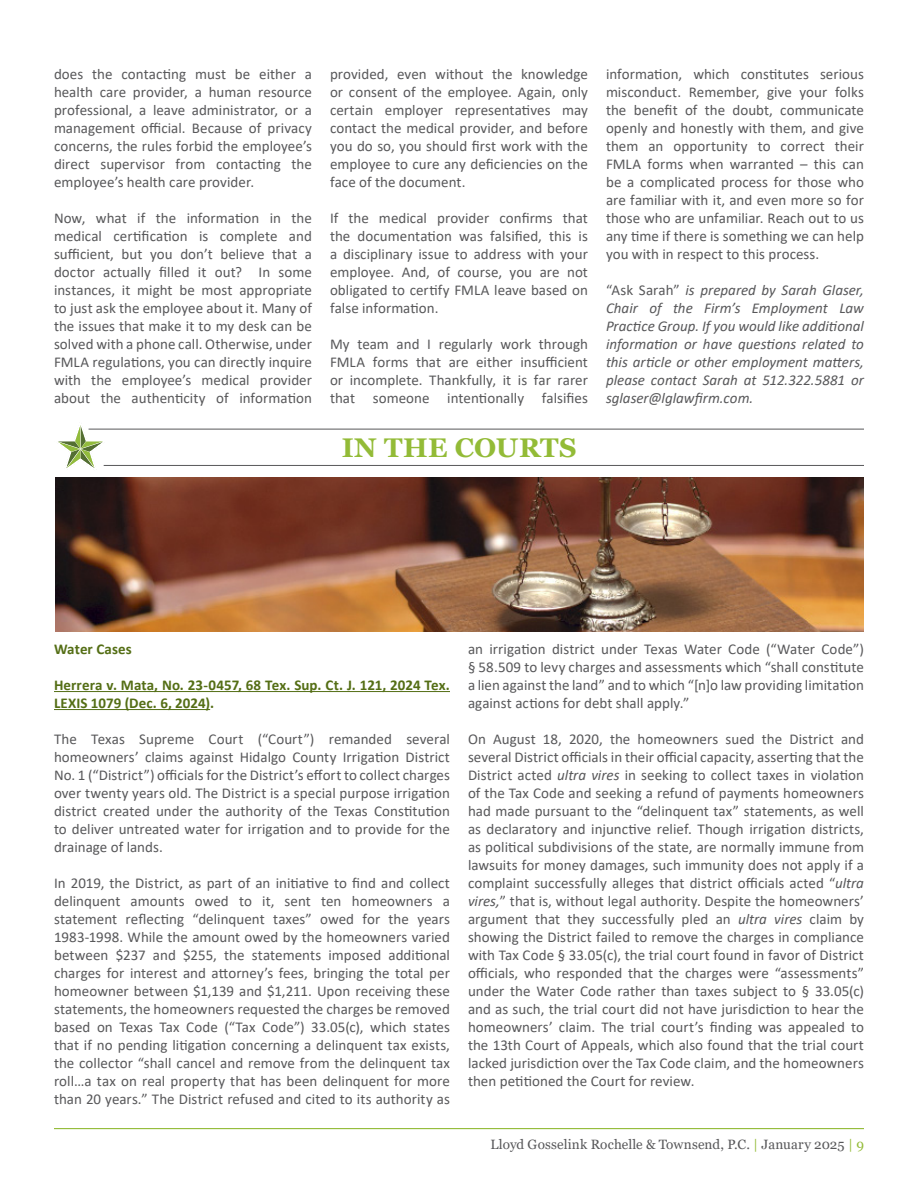
<style>
.page{position:relative;width:918px;height:1188px;background:#fff}
.page>*{position:absolute;margin:0;border:0;box-sizing:border-box;transform-origin:0 0}
.Heading{font:700 27px "Georgia";letter-spacing:.01em;color:#93bb37}
.body{font:15px/18px "Calibri";letter-spacing:.005em;color:#58585a;text-align:justify}
.body-2{font:italic 15px/18px "Calibri";color:#58585a;text-align:justify}
.body-3{font:700 15px/18px "Calibri";letter-spacing:.005em;color:#546e15}
.t1{font:13.5px "Georgia";letter-spacing:.01em;color:#58585a}
.s1{font-style:normal}
.s2{font-style:italic}
.s3{color:#93bb37}
</style>
<div class="page">
<hr style="left:54px;top:1128px;width:810px;height:1px;background:#93bb37">
<hr style="left:104px;top:465px;width:760px;height:1px;background:#58585a">
<hr style="left:89px;top:429px;width:775px;height:1px;background:#58585a">
<svg style="left:58px;top:425px;width:50px;height:43px"></svg>
<img style="left:55px;top:477px;width:809px;height:154px">
<hr style="left:54px;top:691px;width:396px;height:1px;background:#546e15">
<hr style="left:54px;top:709px;width:156px;height:1px;background:#546e15">
<p class="body" style="left:54px;top:64px;width:260px">does the contacting must be either a health care provider, a human resource professional, a leave administrator, or a management official. Because of privacy concerns, the rules forbid the employee’s direct supervisor from contacting the employee’s health care provider.</p>
<p class="body" style="left:54px;top:208px;width:260px">Now, what if the information in the medical certification is complete and sufficient, but you don’t believe that a doctor actually filled it out? In some instances, it might be most appropriate to just ask the employee about it. Many of the issues that make it to my desk can be solved with a phone call. Otherwise, under FMLA regulations, you can directly inquire with the employee’s medical provider about the authenticity of information</p>
<p class="body" style="left:330px;top:64px;width:260px">provided, even without the knowledge or consent of the employee. Again, only certain employer representatives may contact the medical provider, and before you do so, you should first work with the employee to cure any deficiencies on the face of the document.</p>
<p class="body" style="left:330px;top:208px;width:260px">If the medical provider confirms that the documentation was falsified, this is a disciplinary issue to address with your employee. And, of course, you are not obligated to certify FMLA leave based on false information.</p>
<p class="body" style="left:330px;top:334px;width:260px">My team and I regularly work through FMLA forms that are either insufficient or incomplete. Thankfully, it is far rarer that someone intentionally falsifies</p>
<p class="Heading" style="left:342px;top:431px;width:236px">IN THE COURTS</p>
<p class="body" style="left:606px;top:64px;width:260px">information, which constitutes serious misconduct. Remember, give your folks the benefit of the doubt, communicate openly and honestly with them, and give them an opportunity to correct their FMLA forms when warranted – this can be a complicated process for those who are familiar with it, and even more so for those who are unfamiliar. Reach out to us any time if there is something we can help you with in respect to this process.</p>
<p class="body-2" style="left:606px;top:280px;width:260px"><span class="s1">“Ask Sarah”</span> is prepared by Sarah Glaser, Chair of the Firm’s Employment Law Practice Group. If you would like additional information or have questions related to this article or other employment matters, please contact Sarah at 512.322.5881 or sglaser@lglawfirm.com.</p>
<p class="body-3" style="left:54px;top:640px;width:79px">Water Cases</p>
<p class="body-3" style="left:54px;top:676px;width:398px">Herrera v. Mata, No. 23-0457, 68 Tex. Sup. Ct. J. 121, 2024 Tex.<br>LEXIS 1079 (Dec. 6, 2024).</p>
<p class="body" style="left:54px;top:729px;width:398px">The Texas Supreme Court (“Court”) remanded several homeowners’ claims against Hidalgo County Irrigation District No. 1 (“District”) officials for the District’s effort to collect charges over twenty years old. The District is a special purpose irrigation district created under the authority of the Texas Constitution to deliver untreated water for irrigation and to provide for the drainage of lands.</p>
<p class="body" style="left:54px;top:873px;width:398px">In 2019, the District, as part of an initiative to find and collect delinquent amounts owed to it, sent ten homeowners a statement reflecting “delinquent taxes” owed for the years 1983-1998. While the amount owed by the homeowners varied between $237 and $255, the statements imposed additional charges for interest and attorney’s fees, bringing the total per homeowner between $1,139 and $1,211. Upon receiving these statements, the homeowners requested the charges be removed based on Texas Tax Code (“Tax Code”) 33.05(c), which states that if no pending litigation concerning a delinquent tax exists, the collector “shall cancel and remove from the delinquent tax roll…a tax on real property that has been delinquent for more than 20 years.” The District refused and cited to its authority as</p>
<p class="body" style="left:468px;top:639px;width:398px">an irrigation district under Texas Water Code (“Water Code”) § 58.509 to levy charges and assessments which “shall constitute a lien against the land” and to which “[n]o law providing limitation against actions for debt shall apply.”</p>
<p class="body" style="left:468px;top:729px;width:398px">On August 18, 2020, the homeowners sued the District and several District officials in their official capacity, asserting that the District acted <span class="s2">ultra vires</span> in seeking to collect taxes in violation of the Tax Code and seeking a refund of payments homeowners had made pursuant to the “delinquent tax” statements, as well as declaratory and injunctive relief. Though irrigation districts, as political subdivisions of the state, are normally immune from lawsuits for money damages, such immunity does not apply if a complaint successfully alleges that district officials acted “<span class="s2">ultra vires,</span>” that is, without legal authority. Despite the homeowners’ argument that they successfully pled an <span class="s2">ultra vires</span> claim by showing the District failed to remove the charges in compliance with Tax Code § 33.05(c), the trial court found in favor of District officials, who responded that the charges were “assessments” under the Water Code rather than taxes subject to § 33.05(c) and as such, the trial court did not have jurisdiction to hear the homeowners’ claim. The trial court’s finding was appealed to the 13th Court of Appeals, which also found that the trial court lacked jurisdiction over the Tax Code claim, and the homeowners then petitioned the Court for review.</p>
<p class="t1" style="left:490px;top:1136px;width:375px">Lloyd Gosselink Rochelle &amp; Townsend, P.C. <span class="s3">|</span> January 2025 <span class="s3">| 9</span></p>
</div>
